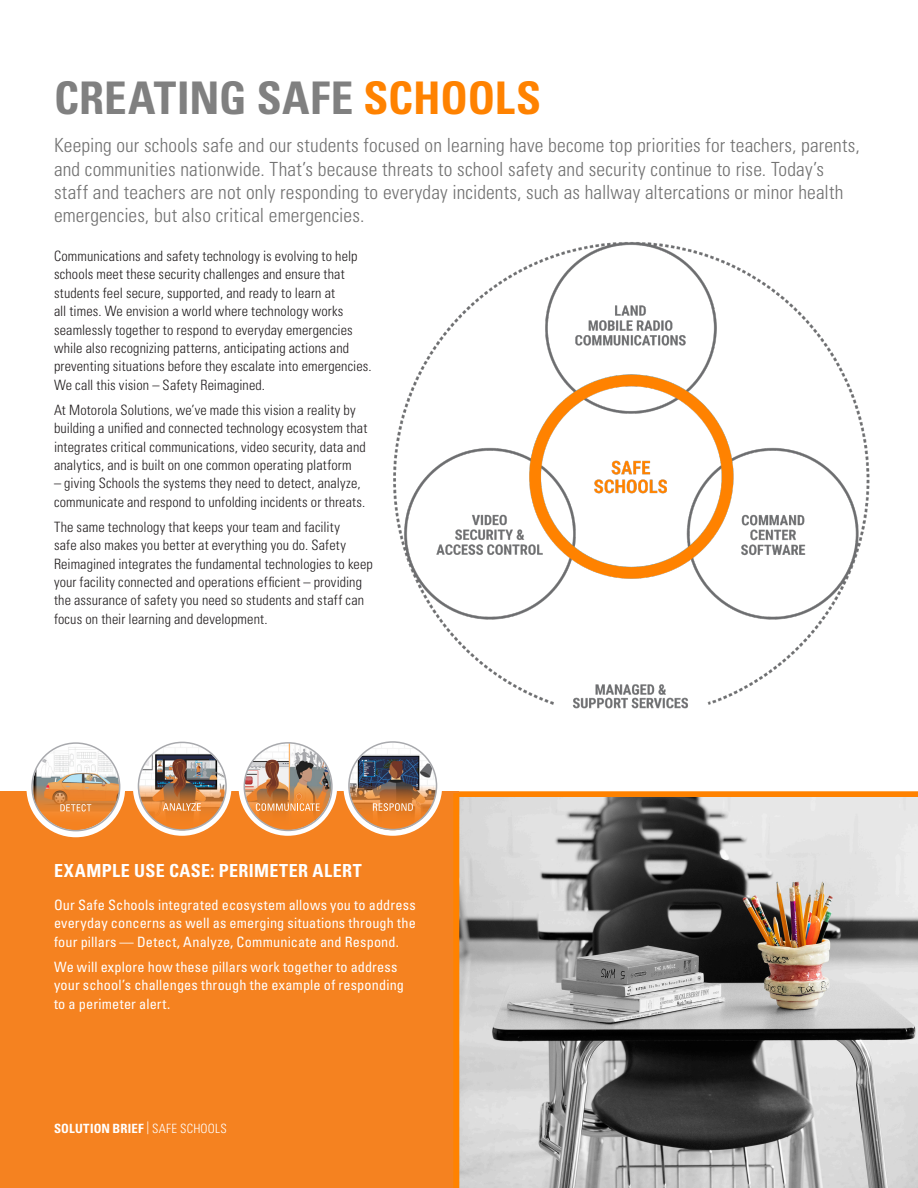
<style>
.page{position:relative;width:918px;height:1188px;background:#fff}
.page>*{position:absolute;margin:0;border:0;box-sizing:border-box;transform-origin:0 0}
.Body_Text{font:700 condensed 45px "Univers LT Std";color:#808080}
.Body_Text-2{font:300 condensed 19.5px/23.2px "Univers LT Std";letter-spacing:.01em;color:#717171}
.Body_Text-3{font:700 condensed 18px "Univers LT Std";letter-spacing:.02em;color:#fff}
.Body_Text-4{font:300 condensed 14.25px/18.3px "Univers LT Std";letter-spacing:.01em;color:#231f20}
.Body_Text-5{font:condensed 14.25px/18.3px "Univers LT Std";letter-spacing:.01em;color:#fff;text-align:justify}
.t1{font:700 condensed 12.75px "Univers LT Std";letter-spacing:.01em;color:#fff}
.s1{color:#ff8200}
.s2{font-weight:300}
</style>
<div class="page">
<div style="left:0;top:791px;width:918px;height:6px;background:#ff8200"></div>
<div style="left:0;top:791px;width:459px;height:397px;background:#f58220"></div>
<img style="left:242px;top:744px;width:92px;height:65px">
<div style="left:239px;top:737px;width:98px;height:99px;border:6px solid #fff;border-radius:50%"></div>
<svg style="left:244px;top:785px;width:88px;height:45px"></svg>
<img style="left:350px;top:744px;width:89px;height:64px">
<div style="left:343px;top:737px;width:99px;height:99px;border:6px solid #fff;border-radius:50%"></div>
<img style="left:34px;top:746px;width:88px;height:64px">
<div style="left:26px;top:739px;width:99px;height:98px;border:6px solid #fff;border-radius:50%"></div>
<img style="left:136px;top:744px;width:89px;height:66px">
<div style="left:133px;top:737px;width:99px;height:99px;border:6px solid #fff;border-radius:50%"></div>
<svg style="left:139px;top:785px;width:88px;height:45px"></svg>
<svg style="left:349px;top:785px;width:88px;height:45px"></svg>
<div style="left:138px;top:742px;width:89px;height:89px;border:2px solid #a8a9ad;border-radius:50%"></div>
<div style="left:244px;top:742px;width:89px;height:89px;border:2px solid #a8a9ad;border-radius:50%"></div>
<div style="left:348px;top:741px;width:89px;height:89px;border:2px solid #a8a9ad;border-radius:50%"></div>
<img style="left:393px;top:242px;width:477px;height:467px">
<svg style="left:32px;top:785px;width:88px;height:45px"></svg>
<img style="left:459px;top:797px;width:459px;height:391px">
<div style="left:453px;top:793px;width:6px;height:395px;background:#ff8200"></div>
<p class="Body_Text" style="left:54px;top:70px;width:489px">CREATING SAFE <span class="s1">SCHOOLS</span></p>
<p class="Body_Text-2" style="left:54px;top:134px;width:807px">Keeping our schools safe and our students focused on learning have become top priorities for teachers, parents, and communities nationwide. That’s because threats to school safety and security continue to rise. Today’s staff and teachers are not only responding to everyday incidents, such as hallway altercations or minor health emergencies, but also critical emergencies.</p>
<p class="Body_Text-4" style="left:54px;top:247px;width:319px">Communications and safety technology is evolving to help schools meet these security challenges and ensure that students feel secure, supported, and ready to learn at<br>all times. We envision a world where technology works seamlessly together to respond to everyday emergencies while also recognizing patterns, anticipating actions and preventing situations before they escalate into emergencies.<br>We call this vision – Safety Reimagined.</p>
<p class="Body_Text-4" style="left:54px;top:401px;width:315px">At Motorola Solutions, we’ve made this vision a reality by building a unified and connected technology ecosystem that integrates critical communications, video security, data and analytics, and is built on one common operating platform</p>
<p class="Body_Text-4" style="left:54px;top:474px;width:313px">– giving Schools the systems they need to detect, analyze, communicate and respond to unfolding incidents or threats.</p>
<p class="Body_Text-4" style="left:54px;top:518px;width:320px">The same technology that keeps your team and facility<br>safe also makes you better at everything you do. Safety Reimagined integrates the fundamental technologies to keep your facility connected and operations efficient – providing the assurance of safety you need so students and staff can focus on their learning and development.</p>
<p class="Body_Text-3" style="left:54px;top:860px;width:309px">EXAMPLE USE CASE: PERIMETER ALERT</p>
<p class="Body_Text-5" style="left:54px;top:896px;width:363px">Our Safe Schools integrated ecosystem allows you to address everyday concerns as well as emerging situations through the four pillars — Detect, Analyze, Communicate and Respond.</p>
<p class="Body_Text-5" style="left:54px;top:958px;width:352px;text-align:left">We will explore how these pillars work together to address your school’s challenges through the example of responding to a perimeter alert.</p>
<p class="t1" style="left:54px;top:1121px;width:174px">SOLUTION BRIEF <span class="s2">| SAFE SCHOOLS</span></p>
</div>
